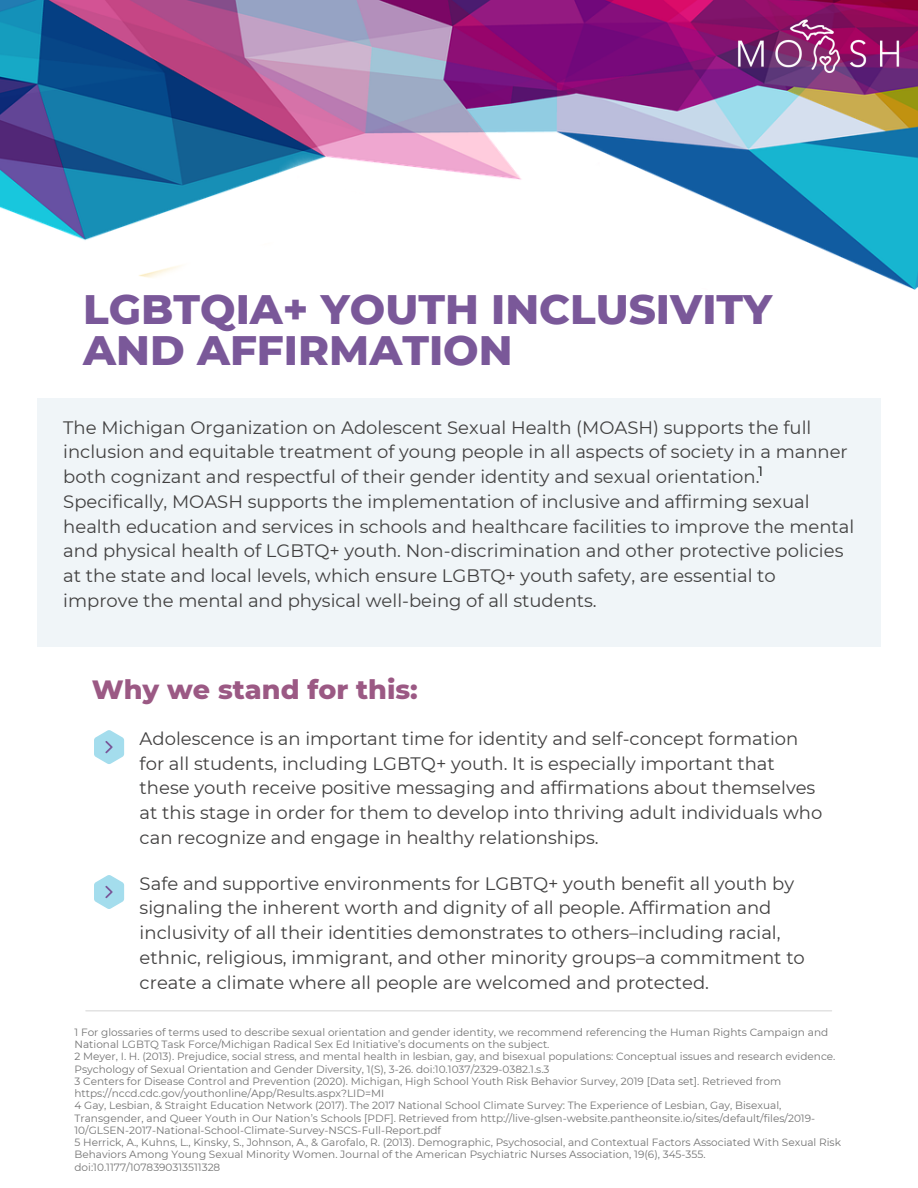
<style>
.page{position:relative;width:918px;height:1188px;background:#fff}
.page>*{position:absolute;margin:0;border:0;box-sizing:border-box;transform-origin:0 0}
.t1{font:800 42px/41.7px "Montserrat";color:#7a5899}
.t2{font:800 27px "Montserrat";color:#9b5984}
.t3{font:18px/24.8px "Montserrat";color:#414040}
.t4{font:13.5px "Montserrat";color:#000}
.t5{font:10.5px/12.3px "Montserrat";color:#737373}
</style>
<div class="page">
<img style="left:0;top:0;width:918px;height:290px">
<img style="left:737px;top:15px;width:163px;height:66px">
<div style="left:37px;top:398px;width:844px;height:248px;background:#f0f5f8"></div>
<svg style="left:94px;top:730px;width:30px;height:34px"></svg>
<hr style="left:86px;top:1010px;width:746px;height:1px;background:#d9d9d9">
<svg style="left:94px;top:875px;width:30px;height:34px"></svg>
<p class="t1" style="left:83px;top:288px;width:691px">LGBTQIA+ YOUTH INCLUSIVITY<br>AND AFFIRMATION</p>
<p class="t3" style="left:63px;top:415px;width:793px">The Michigan Organization on Adolescent Sexual Health (MOASH) supports the full inclusion and equitable treatment of young people in all aspects of society in a manner both cognizant and respectful of their gender identity and sexual orientation.<br>Specifically, MOASH supports the implementation of inclusive and affirming sexual health education and services in schools and healthcare facilities to improve the mental and physical health of LGBTQ+ youth. Non-discrimination and other protective policies at the state and local levels, which ensure LGBTQ+ youth safety, are essential to improve the mental and physical well-being of all students.</p>
<p class="t4" style="left:758px;top:463px;width:6px">1</p>
<p class="t2" style="left:92px;top:673px;width:328px">Why we stand for this:</p>
<p class="t3" style="left:140px;top:726px;width:684px">Adolescence is an important time for identity and self-concept formation for all students, including LGBTQ+ youth. It is especially important that these youth receive positive messaging and affirmations about themselves at this stage in order for them to develop into thriving adult individuals who can recognize and engage in healthy relationships.</p>
<p class="t3" style="left:140px;top:871px;width:667px">Safe and supportive environments for LGBTQ+ youth benefit all youth by signaling the inherent worth and dignity of all people. Affirmation and inclusivity of all their identities demonstrates to others–including racial, ethnic, religious, immigrant, and other minority groups–a commitment to create a climate where all people are welcomed and protected.</p>
<p class="t5" style="left:75px;top:1026px;width:755px">1 For glossaries of terms used to describe sexual orientation and gender identity, we recommend referencing the Human Rights Campaign and<br>National LGBTQ Task Force/Michigan Radical Sex Ed Initiative’s documents on the subject.</p>
<p class="t5" style="left:75px;top:1050px;width:763px">2 Meyer, I. H. (2013). Prejudice, social stress, and mental health in lesbian, gay, and bisexual populations: Conceptual issues and research evidence.<br>Psychology of Sexual Orientation and Gender Diversity, 1(S), 3-26. doi:10.1037/2329-0382.1.s.3</p>
<p class="t5" style="left:75px;top:1075px;width:708px">3 Centers for Disease Control and Prevention (2020). Michigan, High School Youth Risk Behavior Survey, 2019 [Data set]. Retrieved from https://nccd.cdc.gov/youthonline/App/Results.aspx?LID=MI</p>
<p class="t5" style="left:75px;top:1099px;width:742px">4 Gay, Lesbian, &amp; Straight Education Network (2017). The 2017 National School Climate Survey: The Experience of Lesbian, Gay, Bisexual,<br>Transgender, and Queer Youth in Our Nation’s Schools [PDF]. Retrieved from http://live-glsen-website.pantheonsite.io/sites/default/files/2019-<br>10/GLSEN-2017-National-School-Climate-Survey-NSCS-Full-Report.pdf</p>
<p class="t5" style="left:75px;top:1136px;width:768px">5 Herrick, A., Kuhns, L., Kinsky, S., Johnson, A., &amp; Garofalo, R. (2013). Demographic, Psychosocial, and Contextual Factors Associated With Sexual Risk<br>Behaviors Among Young Sexual Minority Women. Journal of the American Psychiatric Nurses Association, 19(6), 345-355. doi:10.1177/1078390313511328</p>
</div>
